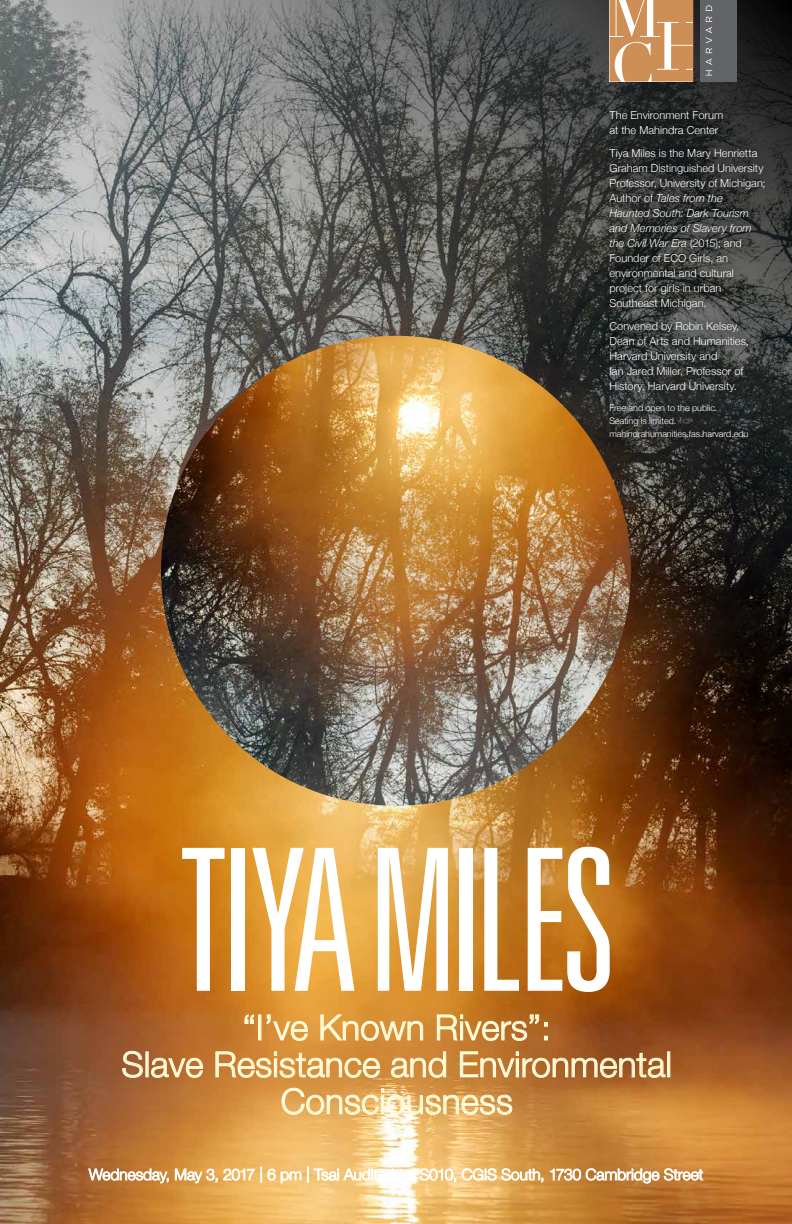
<style>
.page{position:relative;width:792px;height:1224px;background:#fff}
.page>*{position:absolute;margin:0;border:0;box-sizing:border-box;transform-origin:0 0}
.t1{font:300 ultra-condensed 198px "Univers LT Std";letter-spacing:-.04em;color:#fff}
.t2{font:300 35px/36.9px "Helvetica Neue";letter-spacing:.005em;color:#fffcd9;text-align:center}
.t3{font:300 11px/15px "Helvetica Neue";letter-spacing:.005em;color:#fff}
.t4{font:300 9px/13px "Helvetica Neue";letter-spacing:-.005em;color:#fff}
.s1{font-style:italic}
</style>
<div class="page">
<img style="left:0;top:0;width:792px;height:1224px">
<svg style="left:245px;top:1015px;width:9px;height:9px"></svg>
<svg style="left:267px;top:1015px;width:41px;height:26px"></svg>
<svg style="left:321px;top:1015px;width:102px;height:26px;background:#e0a75a"></svg>
<svg style="left:437px;top:1015px;width:110px;height:26px;background:#ca8f4d"></svg>
<svg style="left:123px;top:1051px;width:20px;height:26px"></svg>
<svg style="left:152px;top:1058px;width:51px;height:19px"></svg>
<svg style="left:216px;top:1052px;width:164px;height:25px;background:#dca35e"></svg>
<svg style="left:391px;top:1052px;width:55px;height:25px"></svg>
<svg style="left:460px;top:1052px;width:205px;height:25px;background:#bc844f"></svg>
<svg style="left:282px;top:1088px;width:230px;height:26px;background:#e5b775"></svg>
<svg style="left:89px;top:1169px;width:80px;height:14px"></svg>
<svg style="left:175px;top:1169px;width:42px;height:14px"></svg>
<svg style="left:224px;top:1169px;width:30px;height:11px"></svg>
<svg style="left:261px;top:1167px;width:1px;height:15px"></svg>
<svg style="left:268px;top:1169px;width:7px;height:11px"></svg>
<svg style="left:281px;top:1172px;width:20px;height:11px"></svg>
<svg style="left:308px;top:1167px;width:106px;height:15px"></svg>
<svg style="left:420px;top:1169px;width:36px;height:13px"></svg>
<svg style="left:462px;top:1169px;width:81px;height:13px"></svg>
<svg style="left:550px;top:1169px;width:153px;height:14px"></svg>
<div style="left:700px;top:0;width:37px;height:82px;background:#636466"></div>
<svg style="left:706px;top:5px;width:6px;height:70px"></svg>
<svg style="left:610px;top:0;width:83px;height:82px;background:#d6a374"></svg>
<svg style="left:601px;top:102px;width:172px;height:344px;background:#313432"></svg>
<img style="left:161px;top:336px;width:470px;height:470px;border-radius:235px">
<p class="t3" style="left:610px;top:107px;width:115px">The Environment Forum at the Mahindra Center</p>
<p class="t3" style="left:610px;top:145px;width:158px">Tiya Miles is the Mary Henrietta<br>Graham Distinguished University<br>Professor, University of Michigan;<br>Author of <span class="s1">Tales from the<br>Haunted South: Dark Tourism and Memories of Slavery from the Civil War Era</span> (2015); and<br>Founder of ECO Girls, an environmental and cultural project for girls in urban<br>Southeast Michigan.</p>
<p class="t3" style="left:610px;top:318px;width:141px">Convened by Robin Kelsey,<br>Dean of Arts and Humanities,<br>Harvard University and<br>Ian Jared Miller, Professor of<br>History, Harvard University.</p>
<p class="t4" style="left:610px;top:401px;width:140px">Free and open to the public.<br>Seating is limited. mahindrahumanities.fas.harvard.edu</p>
<h1 class="t1" style="left:178px;top:818px;width:440px">TIYA MILES</h1>
<h2 class="t2" style="left:122px;top:1007px;width:552px">“I’ve Known Rivers”:<br>Slave Resistance and Environmental<br>Consciousness</h2>
</div>
